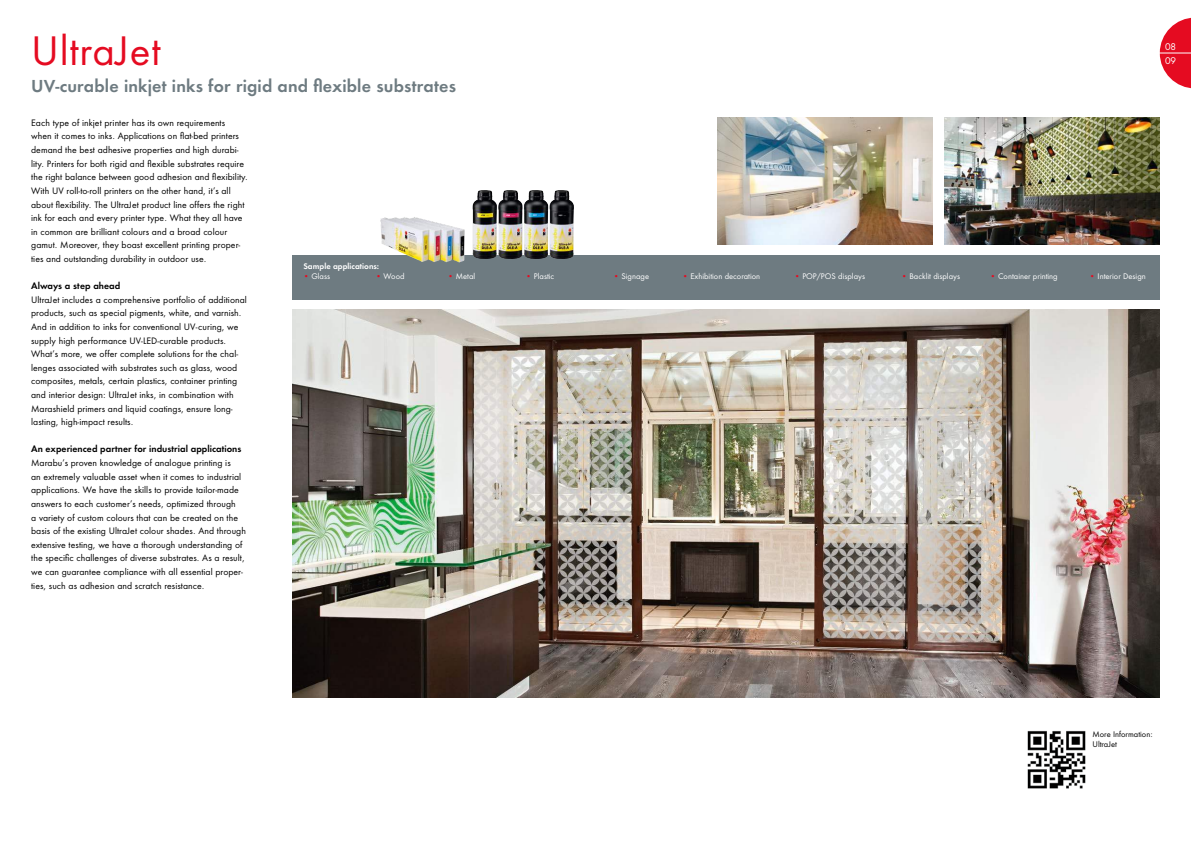
<style>
.page{position:relative;width:1191px;height:842px;background:#fff}
.page>*{position:absolute;margin:0;border:0;box-sizing:border-box;transform-origin:0 0}
.t1{font:38px "Futura ND";letter-spacing:.02em;color:#e50b21}
.t2{font:600 16px "Futura ND";letter-spacing:.01em;color:#6e7b81}
.t3{font:9px/14px "Futura ND";color:#fff}
.t4{font:8.6px/13.6px "Futura ND";letter-spacing:.005em;color:#000}
.t5{font:600 8.6px "Futura ND";letter-spacing:.005em;color:#000}
.t6{font:7.5px "Futura ND";color:#fff}
.t7{font:7.5px/10px "Futura ND";color:#000}
.t8{font:600 7.5px "Futura ND";color:#fff}
.s1{color:#e50b21}
</style>
<div class="page">
<svg style="left:1159px;top:18px;width:32px;height:70px"></svg>
<hr style="left:1157px;top:53px;width:34px;height:1px;background:#fff">
<div style="left:292px;top:255px;width:867px;height:44px;background:#6e7b81"></div>
<img style="left:380px;top:217px;width:84px;height:46px">
<img style="left:472px;top:190px;width:102px;height:69px">
<img style="left:1027px;top:730px;width:58px;height:59px">
<img style="left:292px;top:310px;width:867px;height:387px">
<img style="left:944px;top:117px;width:215px;height:128px">
<img style="left:717px;top:117px;width:216px;height:128px">
<h1 class="t1" style="left:31px;top:33px;width:131px">UltraJet</h1>
<h2 class="t2" style="left:31px;top:76px;width:426px">UV-curable inkjet inks for rigid and flexible substrates</h2>
<p class="t4" style="left:31px;top:117px;width:218px">Each type of inkjet printer has its own requirements<br>when it comes to inks. Applications on flat-bed printers demand the best adhesive properties and high durabi&shy;lity. Printers for both rigid and flexible substrates require the right balance between good adhesion and flexibility.<br>With UV roll-to-roll printers on the other hand, it’s all about flexibility. The UltraJet product line offers the right ink for each and every printer type. What they all have in common are brilliant colours and a broad colour gamut. Moreover, they boast excellent printing proper&shy;ties and outstanding durability in outdoor use.</p>
<p class="t5" style="left:31px;top:281px;width:91px">Always a step ahead</p>
<p class="t4" style="left:31px;top:293px;width:217px">UltraJet includes a comprehensive portfolio of additional products, such as special pigments, white, and varnish.<br>And in addition to inks for conventional UV-curing, we supply high performance UV-LED-curable products.<br>What’s more, we offer complete solutions for the chal&shy;lenges associated with substrates such as glass, wood composites, metals, certain plastics, container printing and interior design: UltraJet inks, in combination with Marashield primers and liquid coatings, ensure long&shy;lasting, high-impact results.</p>
<p class="t5" style="left:31px;top:444px;width:212px">An experienced partner for industrial applications</p>
<p class="t4" style="left:31px;top:457px;width:216px">Marabu’s proven knowledge of analogue printing is<br>an extremely valuable asset when it comes to industrial applications. We have the skills to provide tailor-made answers to each customer’s needs, optimized through<br>a variety of custom colours that can be created on the basis of the existing UltraJet colour shades. And through extensive testing, we have a thorough understanding of the specific challenges of diverse substrates. As a result, we can guarantee compliance with all essential proper&shy;ties, such as adhesion and scratch resistance.</p>
<p class="t8" style="left:303px;top:261px;width:77px">Sample applications:</p>
<p class="t6" style="left:303px;top:273px;width:28px"><span class="s1">•</span> Glass</p>
<p class="t6" style="left:376px;top:273px;width:30px"><span class="s1">•</span> Wood</p>
<p class="t6" style="left:448px;top:273px;width:29px"><span class="s1">•</span> Metal</p>
<p class="t6" style="left:526px;top:273px;width:30px"><span class="s1">•</span> Plastic</p>
<p class="t6" style="left:613px;top:273px;width:37px"><span class="s1">•</span> Signage</p>
<p class="t6" style="left:682px;top:273px;width:79px"><span class="s1">•</span> Exhibition decoration</p>
<p class="t6" style="left:794px;top:273px;width:72px"><span class="s1">•</span> POP/POS displays</p>
<p class="t6" style="left:901px;top:273px;width:60px"><span class="s1">•</span> Backlit displays</p>
<p class="t6" style="left:990px;top:273px;width:69px"><span class="s1">•</span> Container printing</p>
<p class="t6" style="left:1089px;top:273px;width:58px"><span class="s1">•</span> Interior Design</p>
<p class="t3" style="left:1165px;top:40px;width:13px">08<br>09</p>
<p class="t7" style="left:1092px;top:730px;width:62px">More Information:<br>UltraJet</p>
</div>
